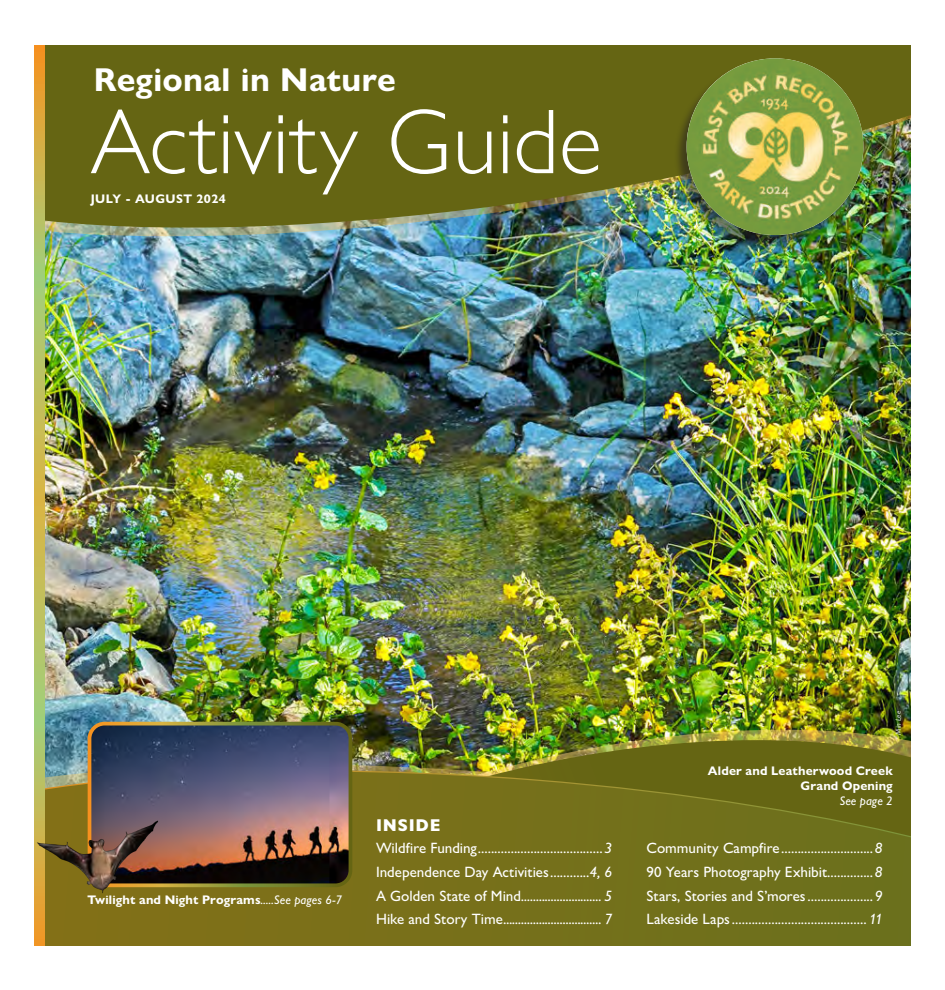
<style>
.page{position:relative;width:945px;height:990px;background:#fff}
.page>*{position:absolute;margin:0;border:0;box-sizing:border-box;transform-origin:0 0}
.t1{font:300 92.62px "Gill Sans Nova";color:#fff}
.t2{font:700 33.25px "Gill Sans Nova";letter-spacing:.01em;color:#fff}
.t3{font:700 22.5px "Gill Sans Nova";letter-spacing:.035em;color:#fff}
.t4{font:500 15px "Gill Sans Nova";color:#fff}
.t5{font:italic 500 15px "Gill Sans Nova";color:#fff}
.t6{font:700 12.5px/15px "Gill Sans Nova";letter-spacing:.015em;color:#fff;text-align:right}
.t7{font:700 12.5px "Gill Sans Nova";letter-spacing:.035em;color:#fff}
.t8{font:italic 500 7.5px "Gill Sans Nova";letter-spacing:.02em;color:#fff}
.s1{font-weight:500;font-style:italic}
.s2{font-style:italic}
.s3{font-style:normal}
</style>
<div class="page">
<img style="left:45px;top:243px;width:866px;height:515px">
<img style="left:45px;top:234px;width:866px;height:9px">
<img style="left:45px;top:45px;width:866px;height:189px">
<img style="left:170px;top:720px;width:741px;height:20px">
<img style="left:352px;top:740px;width:559px;height:24px">
<svg style="left:45px;top:764px;width:866px;height:182px;background:#746f1b"></svg>
<svg style="left:34px;top:45px;width:11px;height:901px;background:#c4ba57"></svg>
<div style="left:674px;top:61px;width:190px;height:190px;background:#231f20;opacity:.57"></div>
<svg style="left:687px;top:58px;width:176px;height:177px;background:#9aad52"></svg>
<img style="left:705px;top:58px;width:65px;height:35px">
<img style="left:90px;top:724px;width:260px;height:161px">
<div style="left:88px;top:722px;width:264px;height:165px;border:4px solid #fff;border-radius:15px"></div>
<img style="left:36px;top:790px;width:127px;height:108px">
<p class="t2" style="left:94px;top:59px;width:303px">Regional in Nature</p>
<p class="t1" style="left:91px;top:85px;width:513px">Activity Guide</p>
<p class="t7" style="left:91px;top:191px;width:137px">JULY - AUGUST 2024</p>
<p class="t6" style="left:88px;top:892px;width:256px">Twilight and Night Programs<span class="s1">.....See pages 6-7</span></p>
<p class="t3" style="left:376px;top:809px;width:66px">inside</p>
<p class="t4" style="left:376px;top:839px;width:238px">Wildfire Funding......................................<span class="s2">3</span></p>
<p class="t4" style="left:376px;top:863px;width:238px">Independence Day Activities............<span class="s2">4, 6</span></p>
<p class="t5" style="left:376px;top:886px;width:238px"><span class="s3">A Golden State of Mind</span>........................... 5</p>
<p class="t5" style="left:376px;top:910px;width:238px"><span class="s3">Hike and Story Time</span>................................. 7</p>
<p class="t8" style="left:894px;top:735px;width:25px;rotate:-90deg">Min Lee</p>
<p class="t6" style="left:708px;top:763px;width:186px">Alder and Leatherwood Creek<br>Grand Opening<br><span class="s1">See page 2</span></p>
<p class="t4" style="left:647px;top:839px;width:238px">Community Campfire............................<span class="s2">8</span></p>
<p class="t4" style="left:647px;top:863px;width:238px">90 Years Photography Exhibit..............<span class="s2">8</span></p>
<p class="t4" style="left:647px;top:886px;width:238px">Stars, Stories and S’mores....................<span class="s2">9</span></p>
<p class="t4" style="left:647px;top:910px;width:238px">Lakeside Laps......................................... <span class="s2">11</span></p>
</div>
